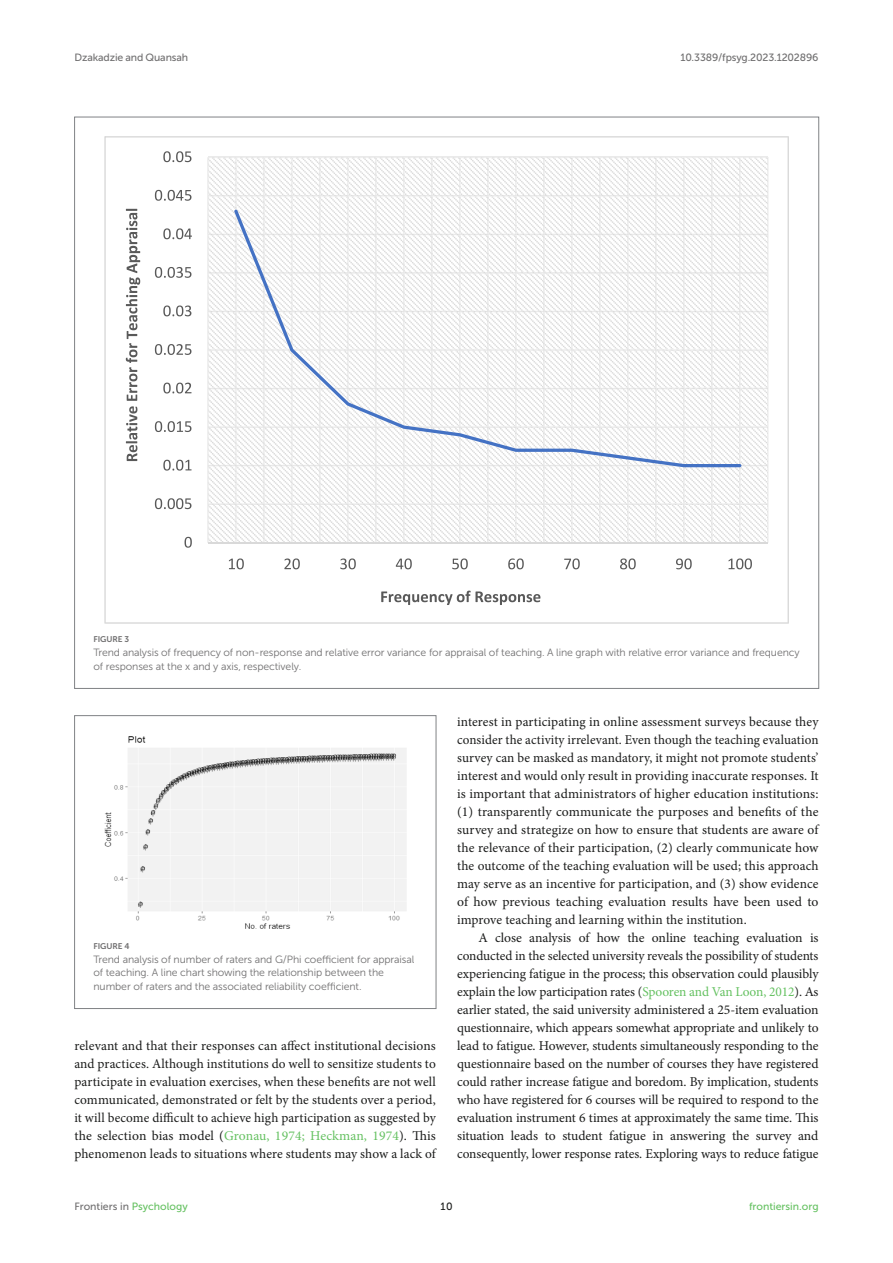
<style>
.page{position:relative;width:893px;height:1263px;background:#fff}
.page>*{position:absolute;margin:0;border:0;box-sizing:border-box;transform-origin:0 0}
.TEXT{font:13.5px/18px "Minion Pro";color:#1b1c1b;text-align:justify}
.FIG_LEG{font:10.5px/13.5px "Museo Sans 300";letter-spacing:-.01em;color:#706f70}
.t1{font:10.5px "Museo Sans 500";letter-spacing:-.015em;color:#706f70}
.t2{font:10.5px "Museo Sans 500";color:#65c161}
.t3{font:10.5px "Museo Sans 500";color:#1b1c1b}
.FIG_HD{font:8.25px "Museo Sans 700";letter-spacing:-.01em;color:#706f70}
.s1{color:#65c161}
</style>
<div class="page">
<svg style="left:104px;top:137px;width:685px;height:487px"></svg>
<img style="left:104px;top:736px;width:303px;height:193px">
<div style="left:74px;top:715px;width:362px;height:294px;border:1px solid #808285"></div>
<p class="t1" style="left:74px;top:51px;width:115px">Dzakadzie and Quansah</p>
<p class="t1" style="left:680px;top:51px;width:140px">10.3389/fpsyg.2023.1202896</p>
<p class="FIG_HD" style="left:94px;top:635px;width:37px">FIGURE 3</p>
<p class="FIG_LEG" style="left:94px;top:646px;width:708px">Trend analysis of frequency of non-response and relative error variance for appraisal of teaching. A line graph with relative error variance and frequency of responses at the x and y axis, respectively.</p>
<p class="FIG_HD" style="left:94px;top:942px;width:37px">FIGURE 4</p>
<p class="FIG_LEG" style="left:94px;top:952px;width:322px">Trend analysis of number of raters and G/Phi coefficient for appraisal of teaching. A line chart showing the relationship between the number of raters and the associated reliability coefficient.</p>
<p class="TEXT" style="left:74px;top:1037px;width:363px">relevant and that their responses can affect institutional decisions and practices. Although institutions do well to sensitize students to participate in evaluation exercises, when these benefits are not well communicated, demonstrated or felt by the students over a period, it will become difficult to achieve high participation as suggested by the selection bias model (<span class="s1">Gronau, 1974; Heckman, 1974</span>). This phenomenon leads to situations where students may show a lack of</p>
<p class="TEXT" style="left:457px;top:713px;width:363px">interest in participating in online assessment surveys because they consider the activity irrelevant. Even though the teaching evaluation survey can be masked as mandatory, it might not promote students’ interest and would only result in providing inaccurate responses. It is important that administrators of higher education institutions: (1) transparently communicate the purposes and benefits of the survey and strategize on how to ensure that students are aware of the relevance of their participation, (2) clearly communicate how the outcome of the teaching evaluation will be used; this approach may serve as an incentive for participation, and (3) show evidence of how previous teaching evaluation results have been used to improve teaching and learning within the institution.</p>
<p class="TEXT" style="left:457px;top:929px;width:363px;text-indent:21px">A close analysis of how the online teaching evaluation is conducted in the selected university reveals the possibility of students experiencing fatigue in the process; this observation could plausibly explain the low participation rates (<span class="s1">Spooren and Van Loon, 2012</span>). As earlier stated, the said university administered a 25-item evaluation questionnaire, which appears somewhat appropriate and unlikely to lead to fatigue. However, students simultaneously responding to the questionnaire based on the number of courses they have registered could rather increase fatigue and boredom. By implication, students who have registered for 6 courses will be required to respond to the evaluation instrument 6 times at approximately the same time. This situation leads to student fatigue in answering the survey and consequently, lower response rates. Exploring ways to reduce fatigue</p>
<p class="t1" style="left:74px;top:1200px;width:115px">Frontiers in <span class="s1">Psychology</span></p>
<p class="t3" style="left:440px;top:1200px;width:14px">10</p>
<p class="t2" style="left:749px;top:1200px;width:71px">frontiersin.org</p>
</div>
